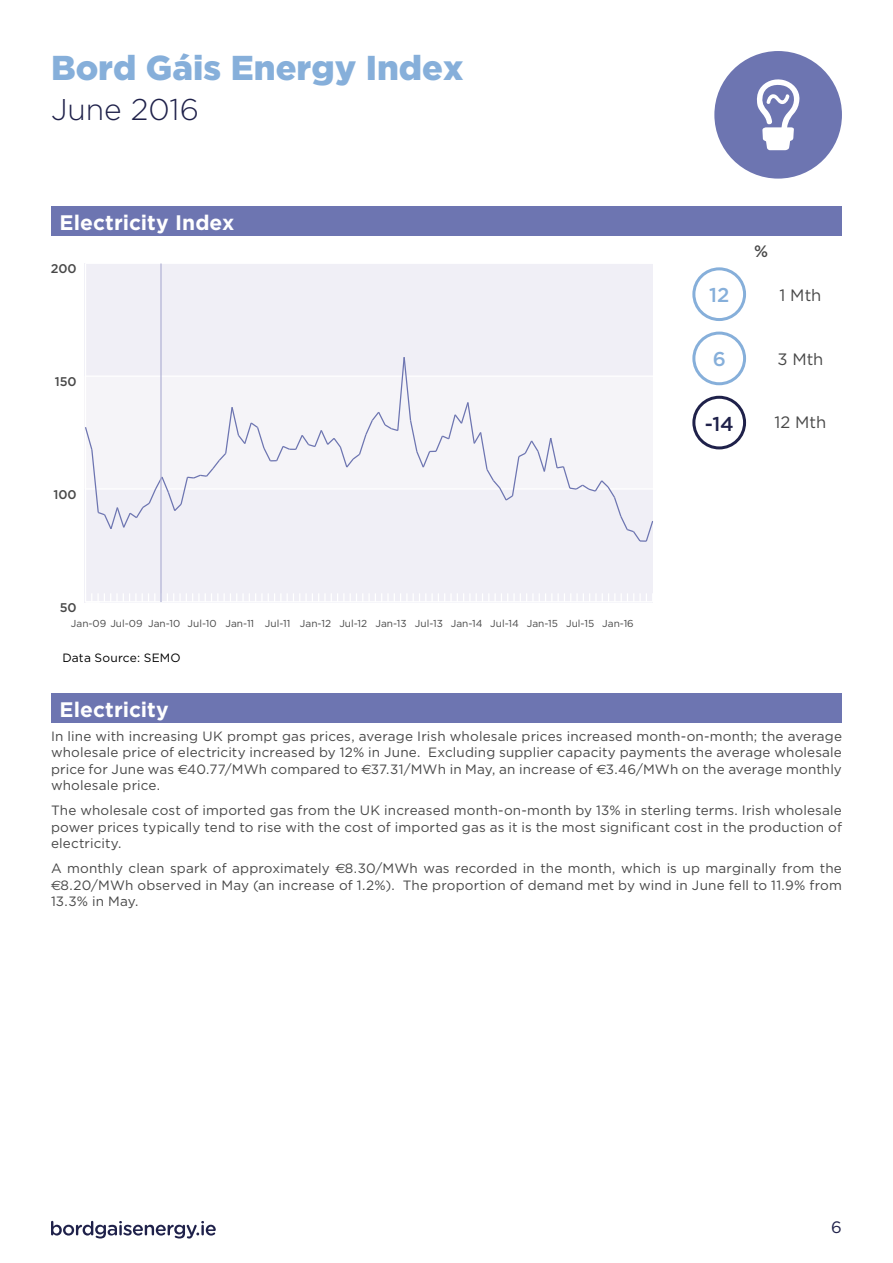
<style>
.page{position:relative;width:893px;height:1263px;background:#fff}
.page>*{position:absolute;margin:0;border:0;box-sizing:border-box;transform-origin:0 0}
.t1{font:900 34.5px "Gotham";color:#86afda}
.t2{font:300 30px "Gotham";color:#1f214a}
.t3{font:700 21px "Gotham";color:#fff}
.t4{font:500 19.95px "Gotham";color:#1f214a}
.t5{font:500 19.95px "Gotham";color:#86afda}
.t6{font:16.5px "Gotham";color:#484848}
.t7{font:16.5px "Gotham";color:#1f214a}
.t8{font:500 16.5px "Gotham";color:#484848}
.t9{font:13.5px/16.5px "Gotham";letter-spacing:.01em;color:#484848;text-align:justify}
.t10{font:500 12.6px "Gotham";color:#484848}
.t11{font:12px "Gotham";letter-spacing:.015em;color:#000}
.t12{font:10.05px "Gotham";color:#484848}
.s1{font-family:"Euro Sans"}
</style>
<div class="page">
<svg style="left:51px;top:1221px;width:165px;height:17px"></svg>
<div style="left:84px;top:263px;width:569px;height:339px;background:#f0eff6"></div>
<hr style="left:160px;top:263px;width:2px;height:339px;background:#b3b4d6">
<div style="left:51px;top:693px;width:791px;height:30px;background:#6d75b1"></div>
<div style="left:51px;top:206px;width:791px;height:30px;background:#6d75b1"></div>
<div style="left:692px;top:396px;width:54px;height:53px;border:3px solid #1f214a;border-radius:50%"></div>
<div style="left:714px;top:51px;width:128px;height:128px;background:#6d75b1;border-radius:50%"></div>
<svg style="left:757px;top:79px;width:43px;height:71px"></svg>
<div style="left:692px;top:267px;width:54px;height:54px;border:3px solid #86afda;border-radius:50%"></div>
<div style="left:692px;top:332px;width:54px;height:53px;border:3px solid #86afda;border-radius:50%"></div>
<h1 class="t1" style="left:51px;top:47px;width:414px">Bord Gáis Energy Index</h1>
<h2 class="t2" style="left:51px;top:90px;width:149px">June 2016</h2>
<h3 class="t3" style="left:60px;top:210px;width:176px">Electricity Index</h3>
<p class="t10" style="left:51px;top:261px;width:27px">200</p>
<p class="t10" style="left:55px;top:373px;width:23px">150</p>
<p class="t10" style="left:53px;top:486px;width:25px">100</p>
<p class="t10" style="left:60px;top:599px;width:18px">50</p>
<p class="t12" style="left:71px;top:617px;width:564px">Jan-09 Jul-09 Jan-10 Jul-10 Jan-11 Jul-11 Jan-12 Jul-12 Jan-13 Jul-13 Jan-14 Jul-14 Jan-15 Jul-15 Jan-16</p>
<p class="t11" style="left:62px;top:651px;width:120px">Data Source: SEMO</p>
<h3 class="t3" style="left:60px;top:697px;width:111px">Electricity</h3>
<p class="t8" style="left:754px;top:240px;width:16px">%</p>
<h3 class="t5" style="left:709px;top:282px;width:22px">12</h3>
<p class="t6" style="left:779px;top:286px;width:43px">1 Mth</p>
<h3 class="t5" style="left:713px;top:346px;width:15px">6</h3>
<p class="t6" style="left:777px;top:350px;width:48px">3 Mth</p>
<h3 class="t4" style="left:705px;top:410px;width:31px">-14</h3>
<p class="t6" style="left:774px;top:413px;width:53px">12 Mth</p>
<p class="t9" style="left:51px;top:727px;width:792px">In line with increasing UK prompt gas prices, average Irish wholesale prices increased month-on-month; the average wholesale price of electricity increased by 12% in June. Excluding supplier capacity payments the average wholesale price for June was <span class="s1">€</span>40.77/MWh compared to <span class="s1">€</span>37.31/MWh in May, an increase of <span class="s1">€</span>3.46/MWh on the average monthly wholesale price.</p>
<p class="t9" style="left:51px;top:802px;width:792px">The wholesale cost of imported gas from the UK increased month-on-month by 13% in sterling terms. Irish wholesale power prices typically tend to rise with the cost of imported gas as it is the most significant cost in the production of electricity.</p>
<p class="t9" style="left:51px;top:860px;width:792px">A monthly clean spark of approximately <span class="s1">€</span>8.30/MWh was recorded in the month, which is up marginally from the <span class="s1">€</span>8.20/MWh observed in May (an increase of 1.2%). The proportion of demand met by wind in June fell to 11.9% from 13.3% in May.</p>
<p class="t7" style="left:831px;top:1218px;width:12px">6</p>
</div>
